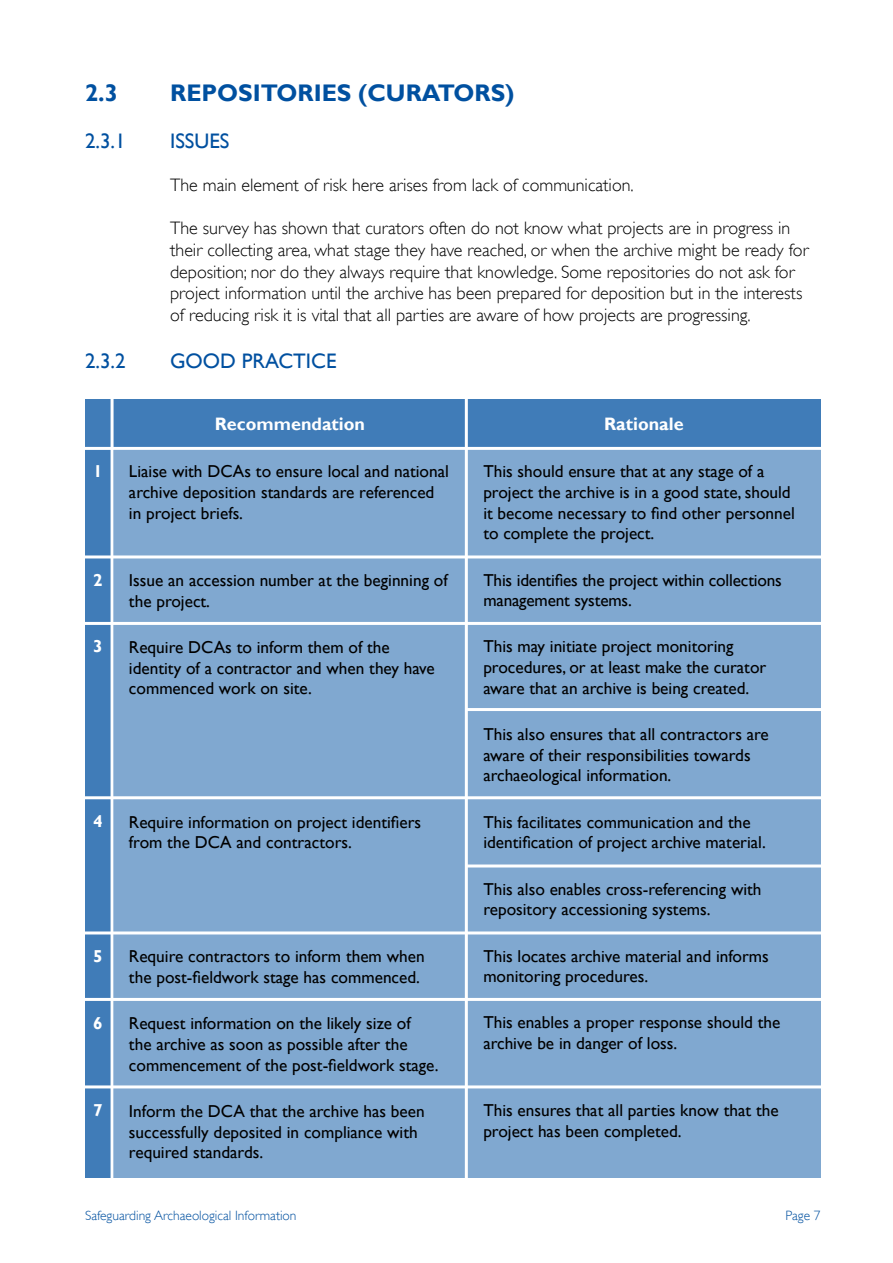
<style>
.page{position:relative;width:893px;height:1263px;background:#fff}
.page>*{position:absolute;margin:0;border:0;box-sizing:border-box;transform-origin:0 0}
.t1{font:700 24px "Gill Sans";color:#0050a0}
.SAI_Tertiary_Head{font:21px "Gill Sans";color:#0050a0}
.SAI_Body_text{font:300 18px/21.6px "Gill Sans";color:#000}
.t2{font:700 18px "Gill Sans";color:#fff}
.t3{font:17.25px/20.7px "Gill Sans";color:#000}
.t4{font:700 17.25px "Gill Sans";color:#fff}
.t5{font:300 13.5px "Gill Sans";color:#0050a0}
</style>
<div class="page">
<div style="left:85px;top:399px;width:736px;height:779px;background:#80a8d0"></div>
<div style="left:112px;top:399px;width:709px;height:50px;background:#407cb8"></div>
<div style="left:85px;top:399px;width:28px;height:779px;background:#407cb8"></div>
<hr style="left:465px;top:394px;width:3px;height:786px;background:#fff">
<hr style="left:111px;top:394px;width:3px;height:785px;background:#fff">
<hr style="left:79px;top:447px;width:747px;height:3px;background:#fff">
<hr style="left:79px;top:555px;width:747px;height:3px;background:#fff">
<hr style="left:79px;top:622px;width:747px;height:3px;background:#fff">
<hr style="left:79px;top:796px;width:747px;height:3px;background:#fff">
<hr style="left:466px;top:864px;width:360px;height:3px;background:#fff">
<hr style="left:466px;top:708px;width:360px;height:3px;background:#fff">
<hr style="left:79px;top:931px;width:747px;height:3px;background:#fff">
<hr style="left:79px;top:998px;width:747px;height:3px;background:#fff">
<hr style="left:79px;top:1085px;width:747px;height:3px;background:#fff">
<h1 class="t1" style="left:85px;top:79px;width:34px">2.3</h1>
<h1 class="t1" style="left:170px;top:79px;width:346px">REPOSITORIES (CURATORS)</h1>
<p class="SAI_Tertiary_Head" style="left:85px;top:129px;width:42px">2.3.1</p>
<p class="SAI_Tertiary_Head" style="left:170px;top:129px;width:61px">ISSUES</p>
<p class="SAI_Body_text" style="left:170px;top:174px;width:465px">The main element of risk here arises from lack of communication.</p>
<p class="SAI_Body_text" style="left:170px;top:218px;width:640px">The survey has shown that curators often do not know what projects are in progress in their collecting area, what stage they have reached, or when the archive might be ready for deposition; nor do they always require that knowledge. Some repositories do not ask for project information until the archive has been prepared for deposition but in the interests of reducing risk it is vital that all parties are aware of how projects are progressing.</p>
<h2 class="SAI_Tertiary_Head" style="left:85px;top:348px;width:42px">2.3.2</h2>
<h2 class="SAI_Tertiary_Head" style="left:170px;top:348px;width:168px">GOOD PRACTICE</h2>
<h1 class="t2" style="left:215px;top:414px;width:152px">Recommendation</h1>
<h2 class="t2" style="left:604px;top:414px;width:81px">Rationale</h2>
<h2 class="t4" style="left:93px;top:461px;width:11px">1</h2>
<p class="t3" style="left:129px;top:461px;width:321px">Liaise with DCAs to ensure local and national archive deposition standards are referenced in project briefs.</p>
<p class="t3" style="left:483px;top:461px;width:313px">This should ensure that at any stage of a project the archive is in a good state, should it become necessary to find other personnel to complete the project.</p>
<h2 class="t4" style="left:93px;top:570px;width:11px">2</h2>
<p class="t3" style="left:129px;top:570px;width:320px">Issue an accession number at the beginning of the project.</p>
<p class="t3" style="left:483px;top:569px;width:300px">This identifies the project within collections management systems.</p>
<h2 class="t4" style="left:93px;top:636px;width:11px">3</h2>
<p class="t3" style="left:129px;top:637px;width:307px">Require DCAs to inform them of the identity of a contractor and when they have commenced work on site.</p>
<p class="t3" style="left:483px;top:636px;width:285px">This may initiate project monitoring procedures, or at least make the curator aware that an archive is being created.</p>
<p class="t3" style="left:483px;top:724px;width:287px">This also ensures that all contractors are aware of their responsibilities towards archaeological information.</p>
<h2 class="t4" style="left:93px;top:811px;width:11px">4</h2>
<p class="t3" style="left:129px;top:811px;width:294px">Require information on project identifiers from the DCA and contractors.</p>
<p class="t3" style="left:483px;top:811px;width:284px">This facilitates communication and the identification of project archive material.</p>
<p class="t3" style="left:483px;top:878px;width:280px">This also enables cross-referencing with repository accessioning systems.</p>
<h2 class="t4" style="left:93px;top:946px;width:11px">5</h2>
<p class="t3" style="left:129px;top:946px;width:297px">Require contractors to inform them when the post-fieldwork stage has commenced.</p>
<p class="t3" style="left:483px;top:945px;width:287px">This locates archive material and informs monitoring procedures.</p>
<h2 class="t4" style="left:93px;top:1013px;width:11px">6</h2>
<p class="t3" style="left:129px;top:1013px;width:311px">Request information on the likely size of<br>the archive as soon as possible after the commencement of the post-fieldwork stage.</p>
<p class="t3" style="left:483px;top:1012px;width:299px">This enables a proper response should the archive be in danger of loss.</p>
<h2 class="t4" style="left:93px;top:1100px;width:11px">7</h2>
<p class="t3" style="left:129px;top:1100px;width:297px">Inform the DCA that the archive has been successfully deposited in compliance with required standards.</p>
<p class="t3" style="left:483px;top:1100px;width:297px">This ensures that all parties know that the project has been completed.</p>
<p class="t5" style="left:85px;top:1208px;width:213px">Safeguarding Archaeological Information</p>
<p class="t5" style="left:786px;top:1208px;width:37px">Page 7</p>
</div>
